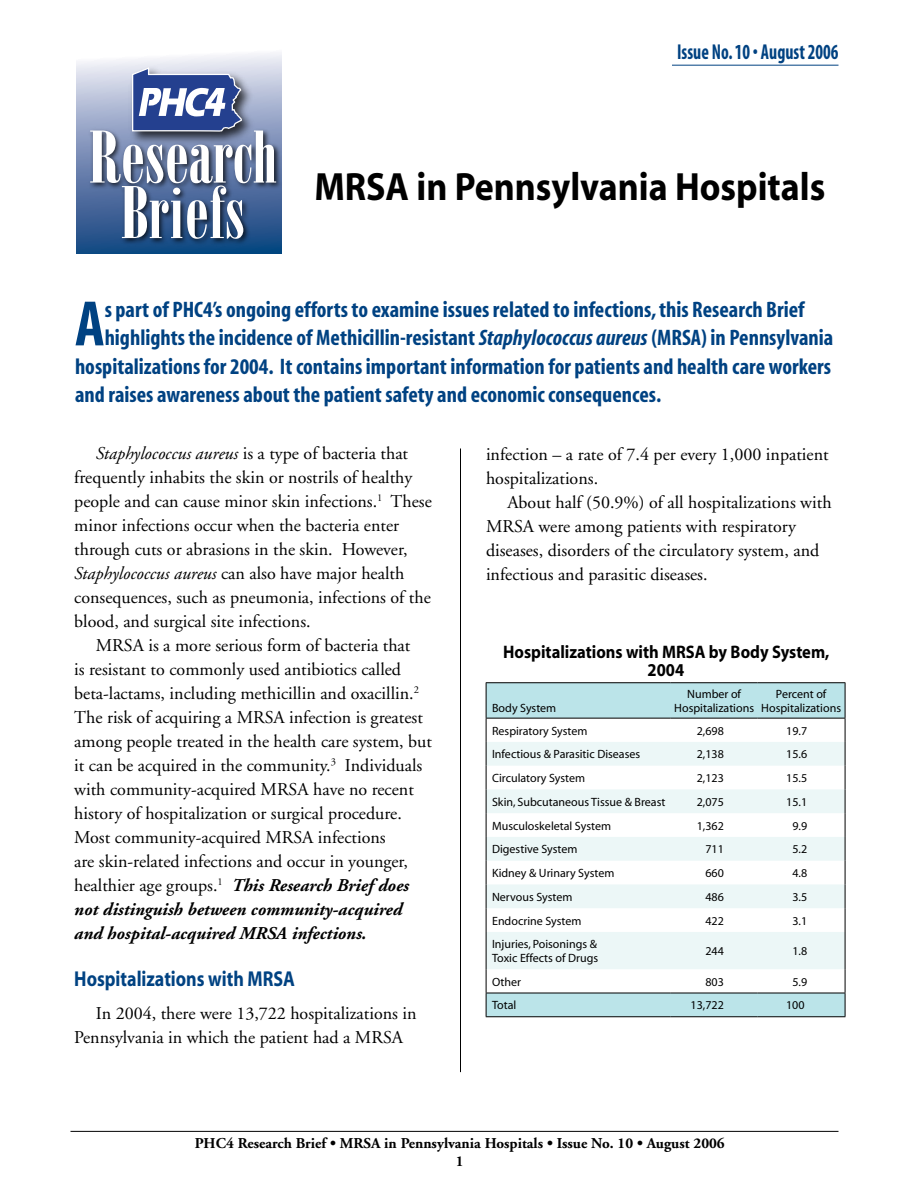
<style>
.page{position:relative;width:918px;height:1188px;background:#fff}
.page>*{position:absolute;margin:0;border:0;box-sizing:border-box;transform-origin:0 0}
.t1{font:72px/55.5px "Bodoni Poster Compressed";color:#fff;text-align:center}
.t2{font:700 condensed 64.8px "Myriad";color:#004282}
.t3{font:700 39.6px "Myriad";color:#000;scale:.91 1}
.t4{font:700 condensed 22.5px "Myriad";color:#004282}
.t5{font:700 21.6px "Myriad";color:#004282;scale:.83 1}
.t6{font:700 condensed 21.6px "Myriad";color:#004282;scale:.83 1}
.t7{font:700 18.15px/18px "Myriad";color:#000;text-align:center;scale:.91 1}
.t8{font:18px/24px "Adobe Garamond";color:#000}
.t9{font:700 15px "Adobe Garamond";color:#000}
.t10{font:12px/14.4px "Myriad";color:#000;text-align:center}
.s1{font-style:italic}
.s2{font-weight:700;font-style:italic}
</style>
<div class="page">
<svg style="left:76px;top:53px;width:206px;height:200px"></svg>
<div style="left:87px;top:127px;width:196px;height:120px;background:#000;opacity:.75"></div>
<div style="left:128px;top:64px;width:128px;height:83px;background:#000;opacity:.75"></div>
<svg style="left:132px;top:68px;width:109px;height:63px"></svg>
<hr style="left:672px;top:65px;width:166px;height:1px;background:#004282">
<hr style="left:460px;top:448px;width:1px;height:624px;background:#000">
<hr style="left:70px;top:1131px;width:768px;height:1px;background:#000">
<div style="left:487px;top:932px;width:358px;height:37px;background:#ecf7f7"></div>
<hr style="left:486px;top:682px;width:185px;height:1px;background:#000">
<hr style="left:671px;top:682px;width:87px;height:1px;background:#000">
<hr style="left:758px;top:682px;width:87px;height:1px;background:#000">
<svg style="left:486px;top:683px;width:360px;height:249px"></svg>
<hr style="left:486px;top:932px;width:1px;height:37px;background:#000">
<hr style="left:845px;top:932px;width:1px;height:37px;background:#000">
<svg style="left:486px;top:969px;width:360px;height:48px"></svg>
<hr style="left:486px;top:1016px;width:185px;height:1px;background:#000">
<hr style="left:671px;top:1016px;width:87px;height:1px;background:#000">
<hr style="left:758px;top:1016px;width:87px;height:1px;background:#000">
<hr style="left:486px;top:993px;width:185px;height:1px;background:#000">
<hr style="left:671px;top:993px;width:87px;height:1px;background:#000">
<hr style="left:758px;top:993px;width:87px;height:1px;background:#000">
<h1 class="t1" style="left:89px;top:129px;width:189px">Research<br>Briefs</h1>
<p class="t6" style="left:677px;top:41px;width:196px">Issue No. 10 • August 2006</p>
<h3 class="t3" style="left:314px;top:166px;width:563px">MRSA in Pennsylvania Hospitals</h3>
<h2 class="t2" style="left:75px;top:291px;width:31px">A</h2>
<p class="t4" style="left:105px;top:298px;width:701px">s part of PHC4’s ongoing efforts to examine issues related to infections, this Research Brief</p>
<p class="t4" style="left:105px;top:327px;width:730px">highlights the incidence of Methicillin-resistant <span class="s1">Staphylococcus aureus</span> (MRSA) in Pennsylvania</p>
<p class="t4" style="left:75px;top:355px;width:758px">hospitalizations for 2004. It contains important information for patients and health care workers</p>
<p class="t4" style="left:75px;top:384px;width:588px">and raises awareness about the patient safety and economic consequences.</p>
<p class="t8" style="left:74px;top:441px;width:359px;text-indent:22px"><span class="s1">Staphylococcus aureus</span> is a type of bacteria that frequently inhabits the skin or nostrils of healthy people and can cause minor skin infections.<sup>1</sup> These minor infections occur when the bacteria enter through cuts or abrasions in the skin. However, <span class="s1">Staphylococcus aureus</span> can also have major health consequences, such as pneumonia, infections of the blood, and surgical site infections.</p>
<p class="t8" style="left:74px;top:633px;width:359px;text-indent:22px">MRSA is a more serious form of bacteria that<br>is resistant to commonly used antibiotics called beta-lactams, including methicillin and oxacillin.<sup>2<br></sup>The risk of acquiring a MRSA infection is greatest among people treated in the health care system, but it can be acquired in the community.<sup>3</sup> Individuals with community-acquired MRSA have no recent history of hospitalization or surgical procedure.<br>Most community-acquired MRSA infections<br>are skin-related infections and occur in younger, healthier age groups.<sup>1</sup> <span class="s2">This Research Brief does not distinguish between community-acquired and hospital-acquired MRSA infections.</span></p>
<p class="t5" style="left:74px;top:968px;width:268px">Hospitalizations with MRSA</p>
<p class="t8" style="left:74px;top:1002px;width:344px;text-indent:22px">In 2004, there were 13,722 hospitalizations in<br>Pennsylvania in which the patient had a MRSA</p>
<p class="t8" style="left:486px;top:443px;width:344px">infection – a rate of 7.4 per every 1,000 inpatient hospitalizations.</p>
<p class="t8" style="left:486px;top:491px;width:347px;text-indent:22px">About half (50.9%) of all hospitalizations with MRSA were among patients with respiratory diseases, disorders of the circulatory system, and infectious and parasitic diseases.</p>
<p class="t7" style="left:503px;top:643px;width:360px">Hospitalizations with MRSA by Body System,<br>2004</p>
<p class="t10" style="left:674px;top:687px;width:81px">Number of<br>Hospitalizations</p>
<p class="t10" style="left:761px;top:687px;width:81px">Percent of<br>Hospitalizations</p>
<p class="t10" style="left:492px;top:701px;width:66px">Body System</p>
<p class="t10" style="left:492px;top:724px;width:97px">Respiratory System</p>
<p class="t10" style="left:697px;top:724px;width:29px">2,698</p>
<p class="t10" style="left:786px;top:724px;width:22px">19.7</p>
<p class="t10" style="left:492px;top:748px;width:150px">Infectious &amp; Parasitic Diseases</p>
<p class="t10" style="left:697px;top:748px;width:29px">2,138</p>
<p class="t10" style="left:786px;top:748px;width:22px">15.6</p>
<p class="t10" style="left:492px;top:771px;width:95px">Circulatory System</p>
<p class="t10" style="left:697px;top:771px;width:29px">2,123</p>
<p class="t10" style="left:786px;top:771px;width:22px">15.5</p>
<p class="t10" style="left:492px;top:795px;width:175px">Skin, Subcutaneous Tissue &amp; Breast</p>
<p class="t10" style="left:697px;top:795px;width:29px">2,075</p>
<p class="t10" style="left:786px;top:795px;width:22px">15.1</p>
<p class="t10" style="left:492px;top:819px;width:120px">Musculoskeletal System</p>
<p class="t10" style="left:697px;top:819px;width:29px">1,362</p>
<p class="t10" style="left:792px;top:819px;width:16px">9.9</p>
<p class="t10" style="left:492px;top:843px;width:87px">Digestive System</p>
<p class="t10" style="left:705px;top:843px;width:20px">711</p>
<p class="t10" style="left:792px;top:843px;width:16px">5.2</p>
<p class="t10" style="left:492px;top:866px;width:124px">Kidney &amp; Urinary System</p>
<p class="t10" style="left:705px;top:866px;width:20px">660</p>
<p class="t10" style="left:792px;top:866px;width:16px">4.8</p>
<p class="t10" style="left:492px;top:890px;width:82px">Nervous System</p>
<p class="t10" style="left:705px;top:890px;width:20px">486</p>
<p class="t10" style="left:792px;top:890px;width:16px">3.5</p>
<p class="t10" style="left:492px;top:914px;width:91px">Endocrine System</p>
<p class="t10" style="left:705px;top:914px;width:20px">422</p>
<p class="t10" style="left:792px;top:914px;width:16px">3.1</p>
<p class="t10" style="left:492px;top:937px;width:108px;text-align:left">Injuries, Poisonings &amp;<br>Toxic Effects of Drugs</p>
<p class="t10" style="left:705px;top:944px;width:20px">244</p>
<p class="t10" style="left:792px;top:944px;width:16px">1.8</p>
<p class="t10" style="left:492px;top:975px;width:31px">Other</p>
<p class="t10" style="left:705px;top:975px;width:20px">803</p>
<p class="t10" style="left:792px;top:975px;width:16px">5.9</p>
<p class="t10" style="left:492px;top:999px;width:26px">Total</p>
<p class="t10" style="left:691px;top:999px;width:35px">13,722</p>
<p class="t10" style="left:786px;top:999px;width:20px">100</p>
<p class="t9" style="left:195px;top:1135px;width:532px">PHC4 Research Brief • MRSA in Pennsylvania Hospitals • Issue No. 10 • August 2006</p>
</div>
